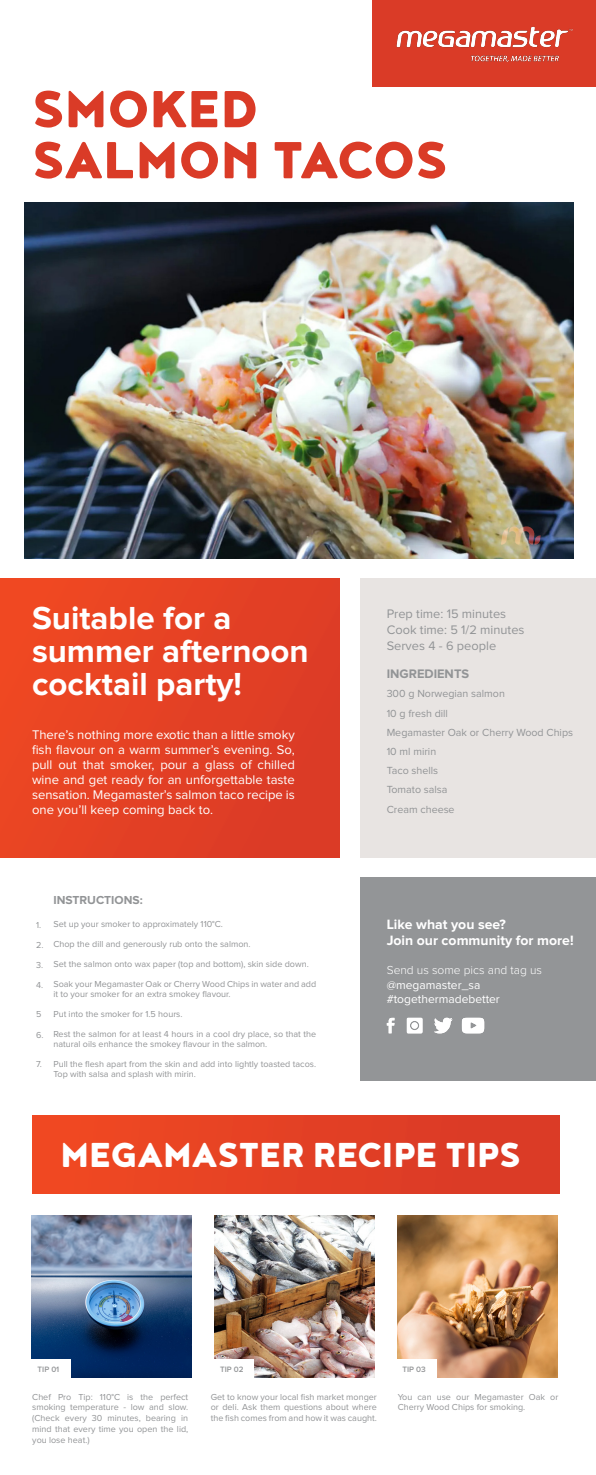
<style>
.page{position:relative;width:596px;height:1475px;background:#fff}
.page>*{position:absolute;margin:0;border:0;box-sizing:border-box;transform-origin:0 0}
.t1{font:900 63.7px "Noyh";color:#da3b27}
.t2{font:900 42.4px "Noyh";color:#fff}
.t3{font:700 33.1px/33.1px "Proxima Nova";color:#fff}
.t4{font:700 14px "Proxima Nova";color:#fff}
.t5{font:13px/15px "Proxima Nova";color:#fff;text-align:justify}
.t6{font:12.8px "Proxima Nova";color:#929496}
.t7{font:700 12.8px "Proxima Nova";color:#929496}
.t8{font:12px "Proxima Nova";color:#fff}
.t9{font:300 12px "Proxima Nova";color:#fff}
.t10{font:700 12px "Proxima Nova";color:#929496}
.t11{font:10.7px "Proxima Nova";color:#929496}
.t12{font:9px/10.8px "Proxima Nova";color:#929496}
.t13{font:600 8px "Proxima Nova";color:#929496}
</style>
<div class="page">
<div style="left:360px;top:578px;width:235px;height:279px;background:#e8e4e2"></div>
<div style="left:0;top:578px;width:339px;height:279px;background:#e44125"></div>
<div style="left:372px;top:0;width:223px;height:87px;background:#da3b27"></div>
<div style="left:32px;top:1114px;width:527px;height:78px;background:linear-gradient(to right,#f14922,#d83927)"></div>
<img style="left:396px;top:27px;width:177px;height:35px">
<div style="left:360px;top:877px;width:235px;height:203px;background:#939597"></div>
<img style="left:32px;top:1215px;width:159px;height:161px">
<img style="left:214px;top:1215px;width:160px;height:161px">
<img style="left:397px;top:1215px;width:160px;height:161px">
<div style="left:27px;top:1358px;width:44px;height:21px;background:#fff"></div>
<div style="left:214px;top:1358px;width:39px;height:21px;background:#fff"></div>
<div style="left:397px;top:1358px;width:39px;height:21px;background:#fff"></div>
<svg style="left:434px;top:1017px;width:18px;height:16px"></svg>
<svg style="left:406px;top:1017px;width:16px;height:16px"></svg>
<svg style="left:386px;top:1017px;width:8px;height:16px"></svg>
<svg style="left:461px;top:1017px;width:23px;height:16px"></svg>
<img style="left:24px;top:203px;width:549px;height:355px">
<svg style="left:500px;top:526px;width:40px;height:18px"></svg>
<p class="t1" style="left:32px;top:70px;width:226px">SMOKED</p>
<p class="t1" style="left:32px;top:121px;width:416px">SALMON TACOS</p>
<p class="t3" style="left:32px;top:602px;width:278px">Suitable for a summer afternoon cocktail party!</p>
<p class="t5" style="left:32px;top:727px;width:264px">There’s nothing more exotic than a little smoky fish flavour on a warm summer’s evening. So, pull out that smoker, pour a glass of chilled wine and get ready for an unforgettable taste sensation. Megamaster’s salmon taco recipe is one you’ll keep coming back to.</p>
<p class="t10" style="left:53px;top:894px;width:91px">INSTRUCTIONS:</p>
<p class="t12" style="left:53px;top:918px;width:171px">Set up your smoker to approximately 110°C.</p>
<p class="t12" style="left:53px;top:938px;width:198px">Chop the dill and generously rub onto the salmon.</p>
<p class="t12" style="left:53px;top:958px;width:257px">Set the salmon onto wax paper (top and bottom), skin side down.</p>
<p class="t12" style="left:53px;top:979px;width:264px;line-height:10px">Soak your Megamaster Oak or Cherry Wood Chips in water and add it to your smoker for an extra smokey flavour.</p>
<p class="t12" style="left:53px;top:1008px;width:131px">Put into the smoker for 1.5 hours.</p>
<p class="t12" style="left:53px;top:1029px;width:264px;line-height:10px">Rest the salmon for at least 4 hours in a cool dry place, so that the natural oils enhance the smokey flavour in the salmon.</p>
<p class="t12" style="left:53px;top:1059px;width:264px;line-height:10px">Pull the flesh apart from the skin and add into lightly toasted tacos.<br>Top with salsa and splash with mirin.</p>
<p class="t12" style="left:36px;top:920px;width:7px">1.</p>
<p class="t12" style="left:36px;top:940px;width:9px">2.</p>
<p class="t12" style="left:36px;top:960px;width:9px">3.</p>
<p class="t12" style="left:36px;top:980px;width:9px">4.</p>
<p class="t12" style="left:36px;top:1009px;width:7px">5</p>
<p class="t12" style="left:53px;top:1009px;width:4px">.</p>
<p class="t12" style="left:36px;top:1030px;width:9px">6.</p>
<p class="t12" style="left:36px;top:1059px;width:7px">7.</p>
<p class="t6" style="left:386px;top:607px;width:121px">Prep time: 15 minutes</p>
<p class="t6" style="left:386px;top:623px;width:139px">Cook time: 5 1/2 minutes</p>
<p class="t6" style="left:386px;top:639px;width:111px">Serves 4 - 6 people</p>
<p class="t7" style="left:386px;top:668px;width:84px">INGREDIENTS</p>
<p class="t11" style="left:386px;top:688px;width:120px">300 g Norwegian salmon</p>
<p class="t11" style="left:386px;top:708px;width:63px">10 g fresh dill</p>
<p class="t11" style="left:386px;top:727px;width:188px">Megamaster Oak or Cherry Wood Chips</p>
<p class="t11" style="left:386px;top:746px;width:51px">10 ml mirin</p>
<p class="t11" style="left:386px;top:765px;width:53px">Taco shells</p>
<p class="t11" style="left:386px;top:784px;width:62px">Tomato salsa</p>
<p class="t11" style="left:386px;top:804px;width:69px">Cream cheese</p>
<p class="t4" style="left:386px;top:917px;width:121px">Like what you see?</p>
<p class="t4" style="left:386px;top:934px;width:188px">Join our community for more!</p>
<p class="t9" style="left:386px;top:964px;width:157px">Send us some pics and tag us</p>
<p class="t8" style="left:386px;top:978px;width:95px">@megamaster_sa</p>
<p class="t8" style="left:386px;top:993px;width:115px">#togethermadebetter</p>
<p class="t2" style="left:61px;top:1128px;width:461px">MEGAMASTER RECIPE TIPS</p>
<p class="t13" style="left:38px;top:1364px;width:23px">TIP 01</p>
<p class="t13" style="left:220px;top:1364px;width:25px">TIP 02</p>
<p class="t13" style="left:402px;top:1364px;width:25px">TIP 03</p>
<p class="t12" style="left:32px;top:1391px;width:157px;text-align:justify">Chef Pro Tip: 110°C is the perfect smoking temperature - low and slow. (Check every 30 minutes, bearing in mind that every time you open the lid, you lose heat.)</p>
<p class="t12" style="left:211px;top:1391px;width:167px;text-align:justify">Get to know your local fish market monger or deli. Ask them questions about where the fish comes from and how it was caught.</p>
<p class="t12" style="left:397px;top:1391px;width:162px">You can use our Megamaster Oak or<br>Cherry Wood Chips for smoking.</p>
</div>
